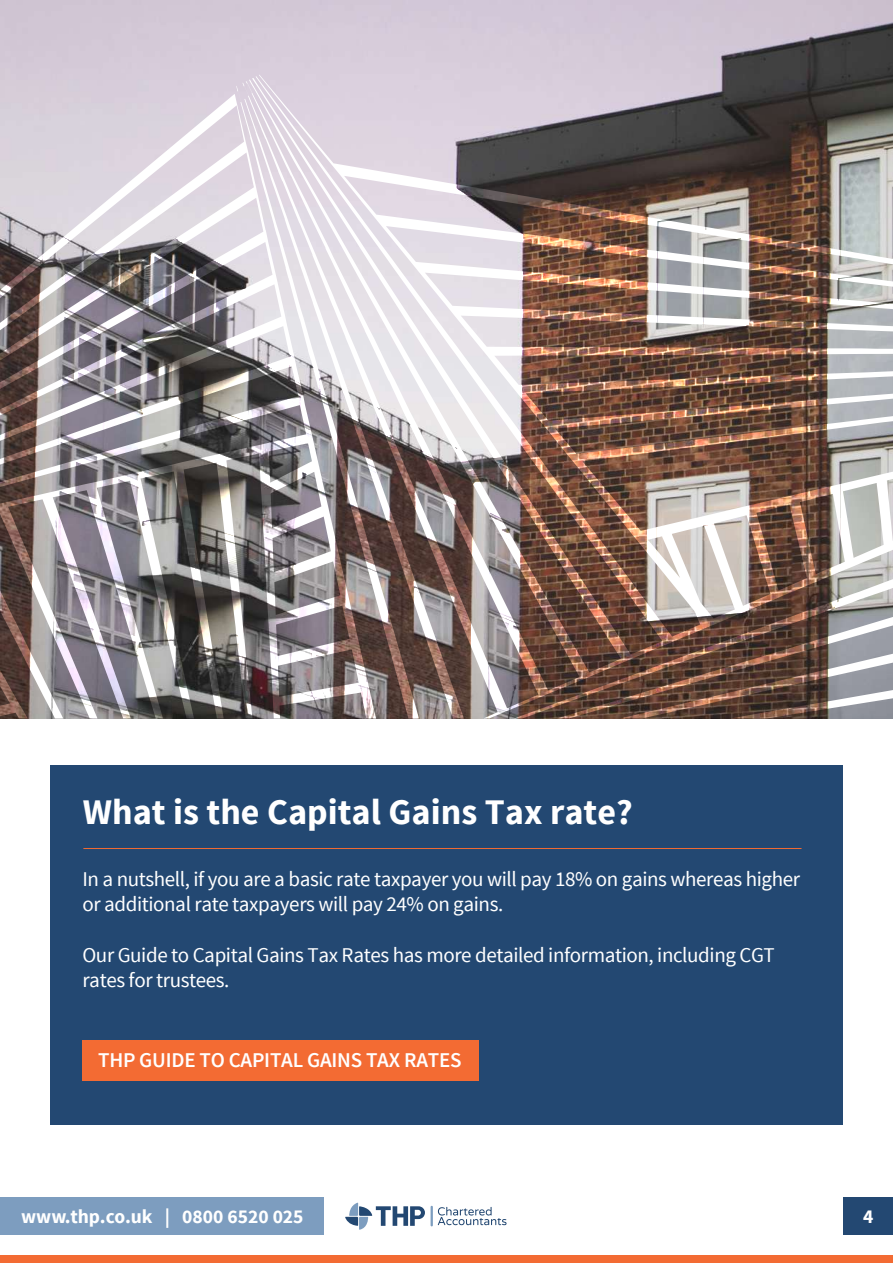
<style>
.page{position:relative;width:893px;height:1263px;background:#fff}
.page>*{position:absolute;margin:0;border:0;box-sizing:border-box;transform-origin:0 0}
.t1{font:700 36px "Source Sans Pro";color:#fff}
.t2{font:21px/25.2px "Source Sans Pro";letter-spacing:-.02em;color:#fff}
.t3{font:600 21px "Source Sans Pro";letter-spacing:-.01em;color:#fff}
.t4{font:700 19.5px "Source Sans Pro";color:#fff}
</style>
<div class="page">
<div style="left:50px;top:765px;width:793px;height:360px;background:#234872"></div>
<div style="left:0;top:1197px;width:324px;height:38px;background:#7d9dbf"></div>
<svg style="left:438px;top:1207px;width:69px;height:18px"></svg>
<hr style="left:431px;top:1206px;width:2px;height:20px;background:#7d9dbf">
<svg style="left:376px;top:1206px;width:49px;height:20px"></svg>
<svg style="left:359px;top:1206px;width:13px;height:10px"></svg>
<svg style="left:345px;top:1202px;width:23px;height:28px"></svg>
<hr style="left:83px;top:848px;width:718px;height:1px;background:#f36b33">
<div style="left:82px;top:1040px;width:396px;height:40px;background:#f36b33"></div>
<img style="left:0;top:0;width:893px;height:94px">
<img style="left:242px;top:75px;width:651px;height:643px">
<svg style="left:419px;top:99px;width:45px;height:619px"></svg>
<svg style="left:236px;top:86px;width:183px;height:632px"></svg>
<svg style="left:0;top:94px;width:376px;height:624px"></svg>
<div style="left:0;top:1256px;width:893px;height:7px;background:#f36b33"></div>
<div style="left:843px;top:1197px;width:50px;height:38px;background:#234872"></div>
<h1 class="t1" style="left:83px;top:789px;width:551px">What is the Capital Gains Tax rate?</h1>
<p class="t2" style="left:82px;top:867px;width:719px">In a nutshell, if you are a basic rate taxpayer you will pay 18% on gains whereas higher or additional rate taxpayers will pay 24% on gains.</p>
<p class="t2" style="left:82px;top:942px;width:694px">Our Guide to Capital Gains Tax Rates has more detailed information, including CGT rates for trustees.</p>
<p class="t3" style="left:98px;top:1047px;width:365px">THP GUIDE TO CAPITAL GAINS TAX RATES</p>
<p class="t4" style="left:21px;top:1204px;width:284px">www.thp.co.uk | 0800 6520 025</p>
<p class="t4" style="left:863px;top:1203px;width:12px">4</p>
</div>
